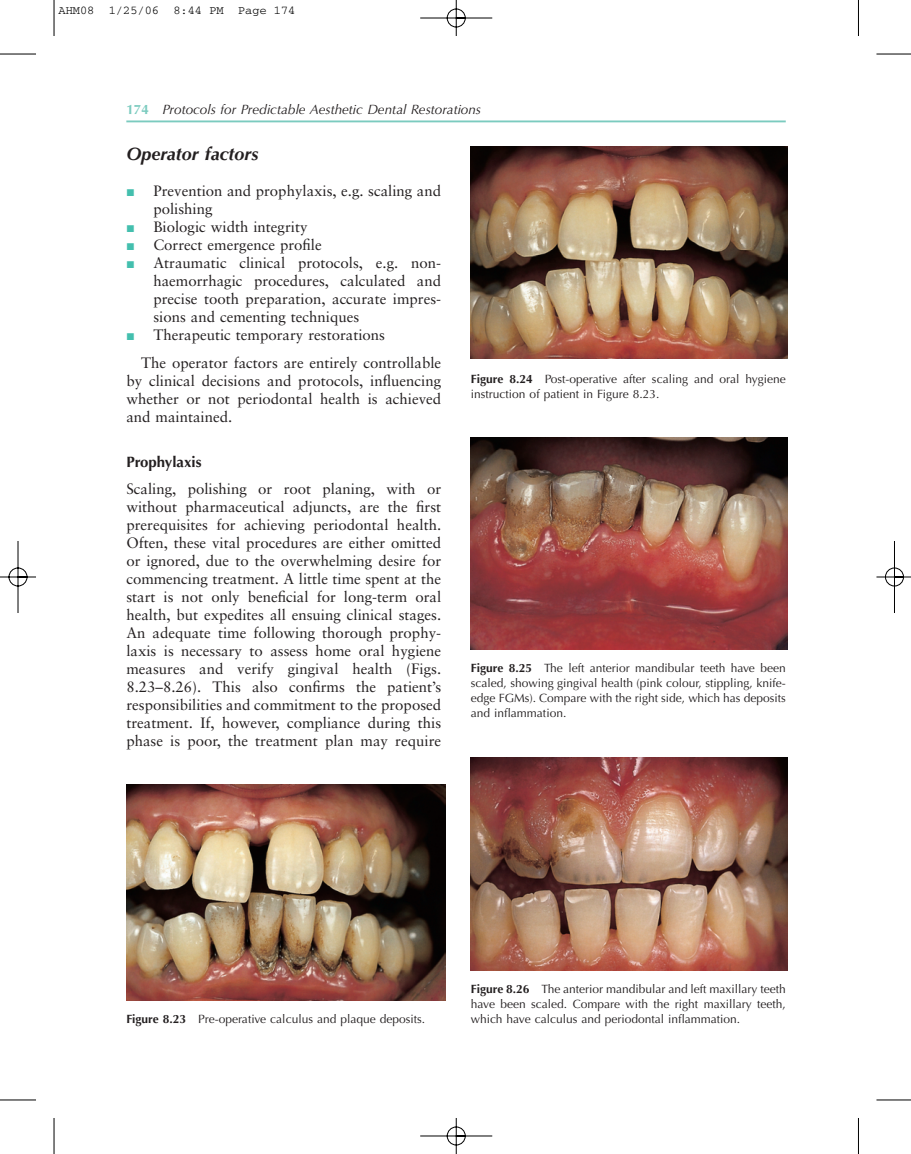
<style>
.page{position:relative;width:911px;height:1154px;background:#fff}
.page>*{position:absolute;margin:0;border:0;box-sizing:border-box;transform-origin:0 0}
.t1{font:italic 700 18px "Optima";color:#231f20}
.t2{font:15px/18px "Sabon";color:#231f20;text-align:justify}
.t3{font:700 15px "Optima";color:#231f20}
.t4{font:italic 13.5px "Optima";color:#231f20}
.t5{font:12px/15px "Optima";color:#231f20;text-align:justify}
.t6{font:12px "Courier";color:#000}
.s1{font-weight:700;font-style:normal;color:#7bcbbf}
.s2{font-weight:700}
</style>
<div class="page">
<img style="left:0;top:0;width:910px;height:1154px">
<svg style="left:127px;top:190px;width:7px;height:6px"></svg>
<svg style="left:127px;top:226px;width:7px;height:6px"></svg>
<svg style="left:127px;top:244px;width:7px;height:6px"></svg>
<svg style="left:127px;top:262px;width:7px;height:6px"></svg>
<svg style="left:127px;top:334px;width:7px;height:6px"></svg>
<p class="t6" style="left:58px;top:6px;width:238px">AHM08 1/25/06 8:44 PM Page 174</p>
<p class="t4" style="left:126px;top:104px;width:356px"><span class="s1">174</span> Protocols for Predictable Aesthetic Dental Restorations</p>
<p class="t1" style="left:126px;top:147px;width:134px">Operator factors</p>
<p class="t2" style="left:153px;top:183px;width:289px;text-align:left">Prevention and prophylaxis, e.g. scaling and polishing<br>Biologic width integrity<br>Correct emergence profile<br>Atraumatic clinical protocols, e.g. non&shy;haemorrhagic procedures, calculated and precise tooth preparation, accurate impres&shy;sions and cementing techniques<br>Therapeutic temporary restorations</p>
<p class="t2" style="left:126px;top:354px;width:316px;text-indent:15px">The operator factors are entirely controllable by clinical decisions and protocols, influencing whether or not periodontal health is achieved and maintained.</p>
<p class="t3" style="left:126px;top:455px;width:77px">Prophylaxis</p>
<p class="t2" style="left:126px;top:480px;width:316px">Scaling, polishing or root planing, with or without pharmaceutical adjuncts, are the first prerequisites for achieving periodontal health.<br>Often, these vital procedures are either omitted or ignored, due to the overwhelming desire for commencing treatment. A little time spent at the start is not only beneficial for long-term oral health, but expedites all ensuing clinical stages.<br>An adequate time following thorough prophy&shy;laxis is necessary to assess home oral hygiene measures and verify gingival health (Figs.<br>8.23–8.26). This also confirms the patient’s responsibilities and commitment to the proposed treatment. If, however, compliance during this phase is poor, the treatment plan may require</p>
<p class="t5" style="left:471px;top:372px;width:316px"><span class="s2">Figure 8.24</span> Post-operative after scaling and oral hygiene instruction of patient in Figure 8.23.</p>
<p class="t5" style="left:471px;top:661px;width:316px"><span class="s2">Figure 8.25</span> The left anterior mandibular teeth have been scaled, showing gingival health (pink colour, stippling, knife&shy;edge FGMs). Compare with the right side, which has deposits and inflammation.</p>
<p class="t5" style="left:126px;top:1012px;width:300px"><span class="s2">Figure 8.23</span> Pre-operative calculus and plaque deposits.</p>
<p class="t5" style="left:471px;top:982px;width:316px"><span class="s2">Figure 8.26</span> The anterior mandibular and left maxillary teeth have been scaled. Compare with the right maxillary teeth, which have calculus and periodontal inflammation.</p>
</div>
